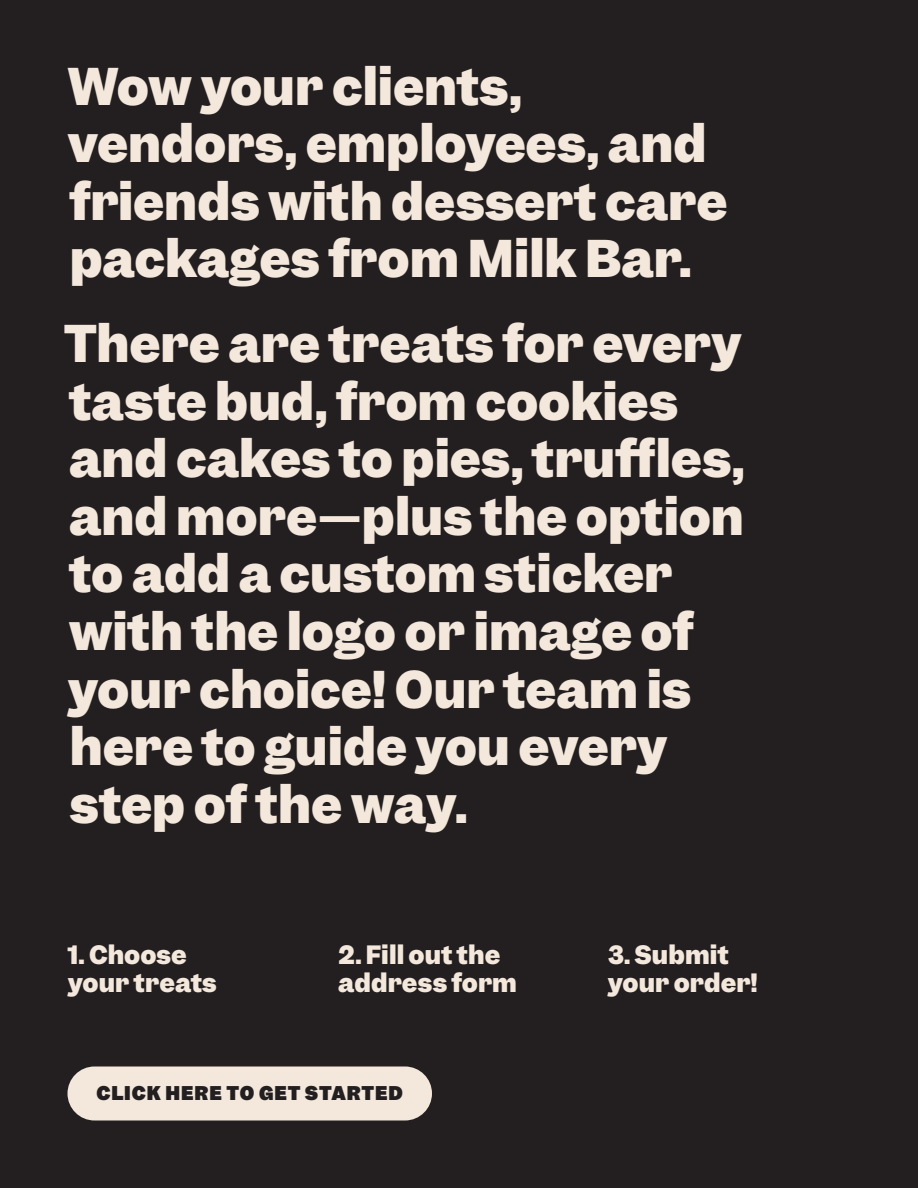
<style>
.page{position:relative;width:918px;height:1188px;background:#231f20}
.page>*{position:absolute;margin:0;border:0;box-sizing:border-box;transform-origin:0 0}
.t1{font:700 48px/57.6px "Garnett";color:#f3e8db}
.t2{font:700 24px/28.8px "Garnett";letter-spacing:.005em;color:#f3e8db}
.t3{font:900 18px "Garnett";letter-spacing:.055em;color:#231f20}
</style>
<div class="page">
<div style="left:68px;top:1066px;width:364px;height:54px;background:#f3e8db;border-radius:27px"></div>
<p class="t1" style="left:67px;top:58px;width:662px">Wow your clients, vendors, employees, and friends with dessert care packages from Milk Bar.</p>
<p class="t1" style="left:64px;top:315px;width:682px">There are treats for every taste bud, from cookies and cakes to pies, truffles, and more—plus the option to add a custom sticker with the logo or image of your choice! Our team is here to guide you every step of the way.</p>
<p class="t2" style="left:67px;top:940px;width:121px">1. Choose</p>
<p class="t2" style="left:68px;top:969px;width:151px">your treats</p>
<p class="t2" style="left:338px;top:940px;width:180px">2. Fill out the address form</p>
<p class="t2" style="left:608px;top:940px;width:122px">3. Submit</p>
<p class="t2" style="left:608px;top:969px;width:151px">your order!</p>
<p class="t3" style="left:97px;top:1081px;width:308px">CLICK HERE TO GET STARTED</p>
</div>
